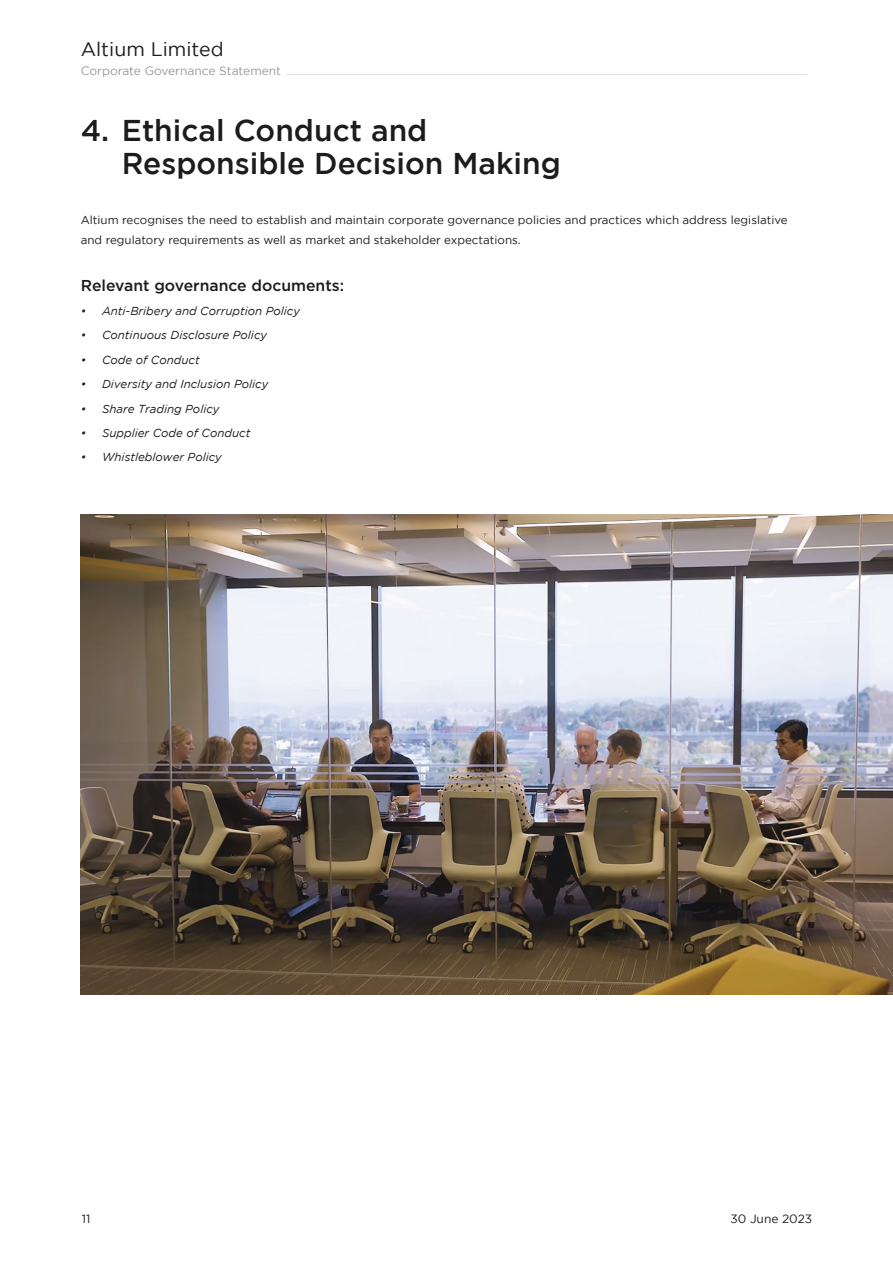
<style>
.page{position:relative;width:893px;height:1263px;background:#fff}
.page>*{position:absolute;margin:0;border:0;box-sizing:border-box;transform-origin:0 0}
.head{font:500 30px/33px "Gotham";color:#1c1c1c}
.t1{font:19.5px "Gotham";color:#1c1c1c}
.head2{font:500 15.75px "Gotham Pro";color:#1c1c1c}
.t2{font:12px "Gotham";color:#999998}
.t3{font:12px "Gotham";color:#1d1d1d}
.main-text{font:11.55px/19.5px "Gotham";color:#1c1c1c}
.t4{font:italic 11.55px "Gotham";color:#1c1c1c}
</style>
<div class="page">
<hr style="left:286px;top:74px;width:521px;height:1px;background:#d7d8d6">
<img style="left:81px;top:514px;width:812px;height:481px">
<h2 class="t1" style="left:81px;top:38px;width:144px">Altium Limited</h2>
<p class="t2" style="left:81px;top:64px;width:202px">Corporate Governance Statement</p>
<p class="head" style="left:122px;top:113px;width:440px;text-indent:-41px">4. Ethical Conduct and<br>Responsible Decision Making</p>
<p class="main-text" style="left:81px;top:210px;width:708px">Altium recognises the need to establish and maintain corporate governance policies and practices which address legislative and regulatory requirements as well as market and stakeholder expectations.</p>
<p class="head2" style="left:81px;top:276px;width:265px">Relevant governance documents:</p>
<p class="t4" style="left:81px;top:304px;width:221px">• Anti-Bribery and Corruption Policy</p>
<p class="t4" style="left:81px;top:329px;width:188px">• Continuous Disclosure Policy</p>
<p class="t4" style="left:81px;top:353px;width:120px">• Code of Conduct</p>
<p class="t4" style="left:81px;top:378px;width:189px">• Diversity and Inclusion Policy</p>
<p class="t4" style="left:81px;top:402px;width:140px">• Share Trading Policy</p>
<p class="t4" style="left:81px;top:426px;width:171px">• Supplier Code of Conduct</p>
<p class="t4" style="left:81px;top:451px;width:143px">• Whistleblower Policy</p>
<p class="t3" style="left:82px;top:1212px;width:10px">11</p>
<p class="t3" style="left:730px;top:1212px;width:83px">30 June 2023</p>
</div>
